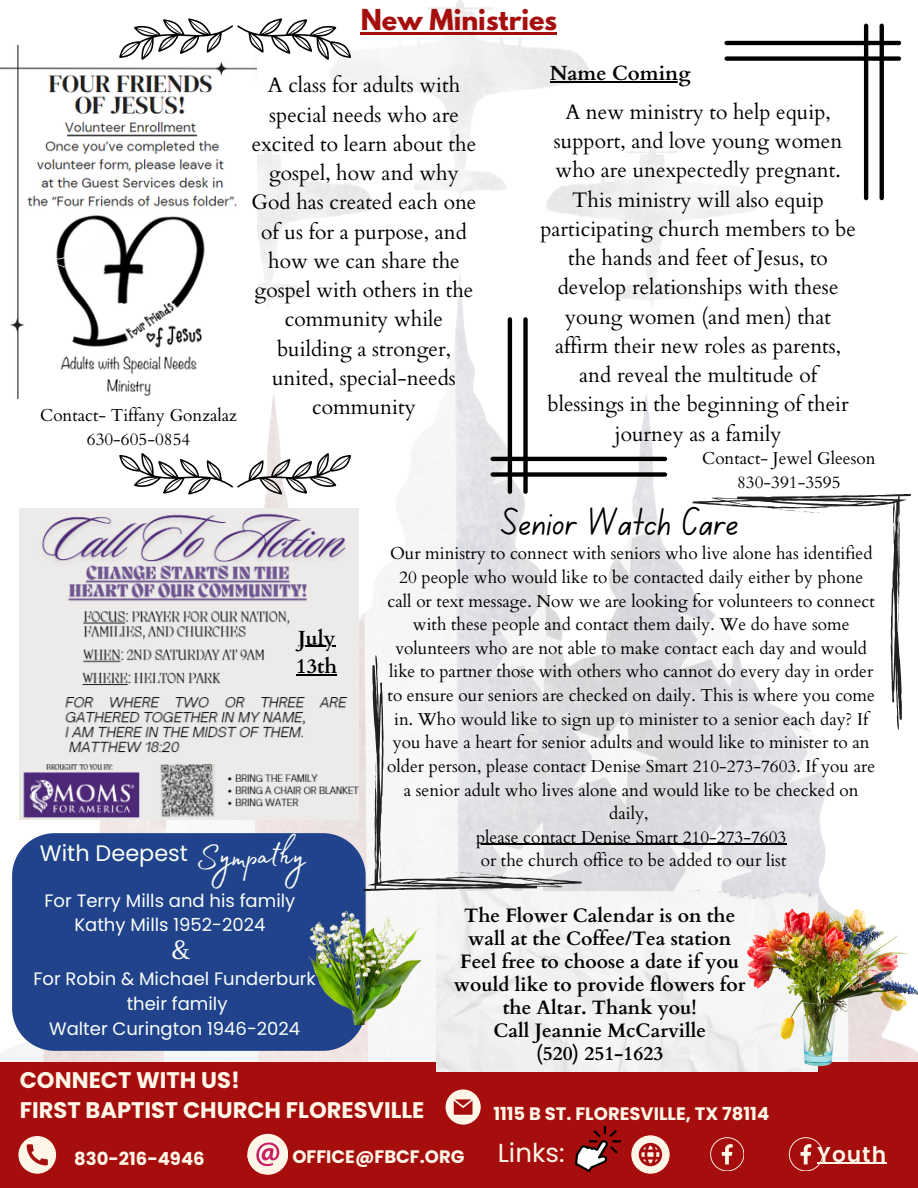
<style>
.page{position:relative;width:918px;height:1188px;background:#fff}
.page>*{position:absolute;margin:0;border:0;box-sizing:border-box;transform-origin:0 0}
.t1{font:40.65px "Madelyn Fill";color:#fbfefb}
.t2{font:39.15px "Canva School Font";color:#000}
.t3{font:26.55px "Lustria";color:#fbfefb}
.t4{font:26.1px "Poppins";color:#fff6e8}
.t5{font:700 25.5px "League Spartan";color:#a60d0d}
.t6{font:700 22.5px/30.8px "Poppins";color:#fff6e8}
.t7{font:22.35px "Poppins";color:#fbfefb}
.t8{font:600 21.45px "Poppins";letter-spacing:.045em;color:#fff6e8}
.t9{font:21px/29.2px "Cardo";color:#000;text-align:center}
.t10{font:700 20.4px/28.2px "Cardo";color:#000}
.t11{font:700 19.5px/23.1px "Cardo";color:#000}
.t12{font:18px "Poppins";color:#fbfefb}
.t13{font:700 18px "Poppins";color:#fff6e8}
.t14{font:17.25px/23.7px "Cardo";color:#000;text-align:center}
</style>
<div class="page">
<img style="left:0;top:0;width:902px;height:1062px">
<img style="left:0;top:46px;width:256px;height:353px">
<div style="left:0;top:1062px;width:918px;height:126px;background:#a60d0d"></div>
<svg style="left:18px;top:1136px;width:38px;height:38px"></svg>
<svg style="left:631px;top:1135px;width:39px;height:39px"></svg>
<svg style="left:446px;top:1089px;width:34px;height:35px"></svg>
<div style="left:247px;top:1134px;width:41px;height:40px;background:#fff6e8;border-radius:50%"></div>
<svg style="left:247px;top:1142px;width:32px;height:32px"></svg>
<svg style="left:710px;top:1137px;width:34px;height:34px"></svg>
<hr style="left:817px;top:1163px;width:70px;height:1px;background:#fff6e8">
<svg style="left:789px;top:1137px;width:34px;height:34px"></svg>
<svg style="left:50px;top:233px;width:67px;height:48px"></svg>
<img style="left:576px;top:1126px;width:44px;height:45px">
<img style="left:436px;top:892px;width:382px;height:180px">
<div style="left:12px;top:833px;width:354px;height:218px;background:#20438b"></div>
<img style="left:309px;top:912px;width:113px;height:112px">
<img style="left:727px;top:905px;width:191px;height:162px">
<img style="left:20px;top:508px;width:338px;height:312px">
<svg style="left:119px;top:453px;width:232px;height:41px"></svg>
<svg style="left:491px;top:317px;width:176px;height:177px"></svg>
<svg style="left:725px;top:24px;width:176px;height:176px"></svg>
<svg style="left:119px;top:18px;width:232px;height:42px"></svg>
<svg style="left:363px;top:653px;width:219px;height:238px"></svg>
<hr style="left:476px;top:844px;width:310px;height:1px;background:#000">
<hr style="left:361px;top:32px;width:196px;height:3px;background:#a60d0d">
<svg style="left:693px;top:494px;width:218px;height:238px"></svg>
<hr style="left:550px;top:82px;width:141px;height:1px;background:#000">
<hr style="left:298px;top:646px;width:37px;height:1px;background:#000">
<hr style="left:296px;top:674px;width:41px;height:1px;background:#000">
<p class="t14" style="left:40px;top:404px;width:198px">Contact- Tiffany Gonzalaz</p>
<p class="t14" style="left:87px;top:428px;width:105px">630-605-0854</p>
<p class="t5" style="left:361px;top:7px;width:198px">New Ministries</p>
<p class="t10" style="left:550px;top:60px;width:142px">Name Coming</p>
<p class="t9" style="left:252px;top:71px;width:226px">A class for adults with special needs who are excited to learn about the gospel, how and why<br>God has created each one of us for a purpose, and how we can share the gospel with others in the community while building a stronger, united, special-needs community</p>
<p class="t9" style="left:540px;top:98px;width:317px">A new ministry to help equip, support, and love young women who are unexpectedly pregnant.<br>This ministry will also equip participating church members to be the hands and feet of Jesus, to develop relationships with these young women (and men) that affirm their new roles as parents, and reveal the multitude of blessings in the beginning of their journey as a family</p>
<p class="t14" style="left:702px;top:446px;width:175px">Contact- Jewel Gleeson</p>
<p class="t14" style="left:737px;top:470px;width:105px">830-391-3595</p>
<p class="t2" style="left:502px;top:505px;width:239px">Senior Watch Care</p>
<p class="t10" style="left:296px;top:624px;width:42px">July<br>13th</p>
<p class="t7" style="left:40px;top:837px;width:150px">With Deepest</p>
<p class="t1" style="left:196px;top:826px;width:111px">Sympathy</p>
<h5 class="t12" style="left:45px;top:888px;width:252px">For Terry Mills and his family</h5>
<p class="t12" style="left:74px;top:913px;width:192px">Kathy Mills 1952-2024</p>
<p class="t12" style="left:34px;top:966px;width:284px">For Robin &amp; Michael Funderburk</p>
<p class="t12" style="left:127px;top:991px;width:102px">their family</p>
<p class="t12" style="left:49px;top:1016px;width:253px">Walter Curington 1946-2024</p>
<h6 class="t3" style="left:171px;top:933px;width:20px">&amp;</h6>
<h1 class="t14" style="left:387px;top:542px;width:490px">Our ministry to connect with seniors who live alone has identified 20 people who would like to be contacted daily either by phone call or text message. Now we are looking for volunteers to connect with these people and contact them daily. We do have some volunteers who are not able to make contact each day and would like to partner those with others who cannot do every day in order to ensure our seniors are checked on daily. This is where you come in. Who would like to sign up to minister to a senior each day? If you have a heart for senior adults and would like to minister to an older person, please contact Denise Smart 210-273-7603. If you are a senior adult who lives alone and would like to be checked on daily,</h1>
<p class="t14" style="left:476px;top:826px;width:312px">please contact Denise Smart 210-273-7603</p>
<p class="t14" style="left:481px;top:849px;width:307px">or the church office to be added to our list</p>
<p class="t11" style="left:464px;top:904px;width:273px">The Flower Calendar is on the wall at the Coffee/Tea station</p>
<p class="t11" style="left:454px;top:950px;width:293px;text-align:center">Feel free to choose a date if you would like to provide flowers for the Altar. Thank you!</p>
<h1 class="t11" style="left:494px;top:1019px;width:214px">Call Jeannie McCarville</h1>
<p class="t11" style="left:536px;top:1043px;width:129px">(520) 251-1623</p>
<h6 class="t6" style="left:20px;top:1064px;width:406px">CONNECT WITH US!<br>FIRST BAPTIST CHURCH FLORESVILLE</h6>
<h6 class="t13" style="left:74px;top:1146px;width:132px">830-216-4946</h6>
<p class="t13" style="left:493px;top:1101px;width:277px">1115 B ST. FLORESVILLE, TX 78114</p>
<p class="t13" style="left:292px;top:1144px;width:173px">OFFICE@FBCF.ORG</p>
<p class="t4" style="left:498px;top:1135px;width:68px">Links:</p>
<h2 class="t8" style="left:817px;top:1142px;width:70px">Youth</h2>
</div>
